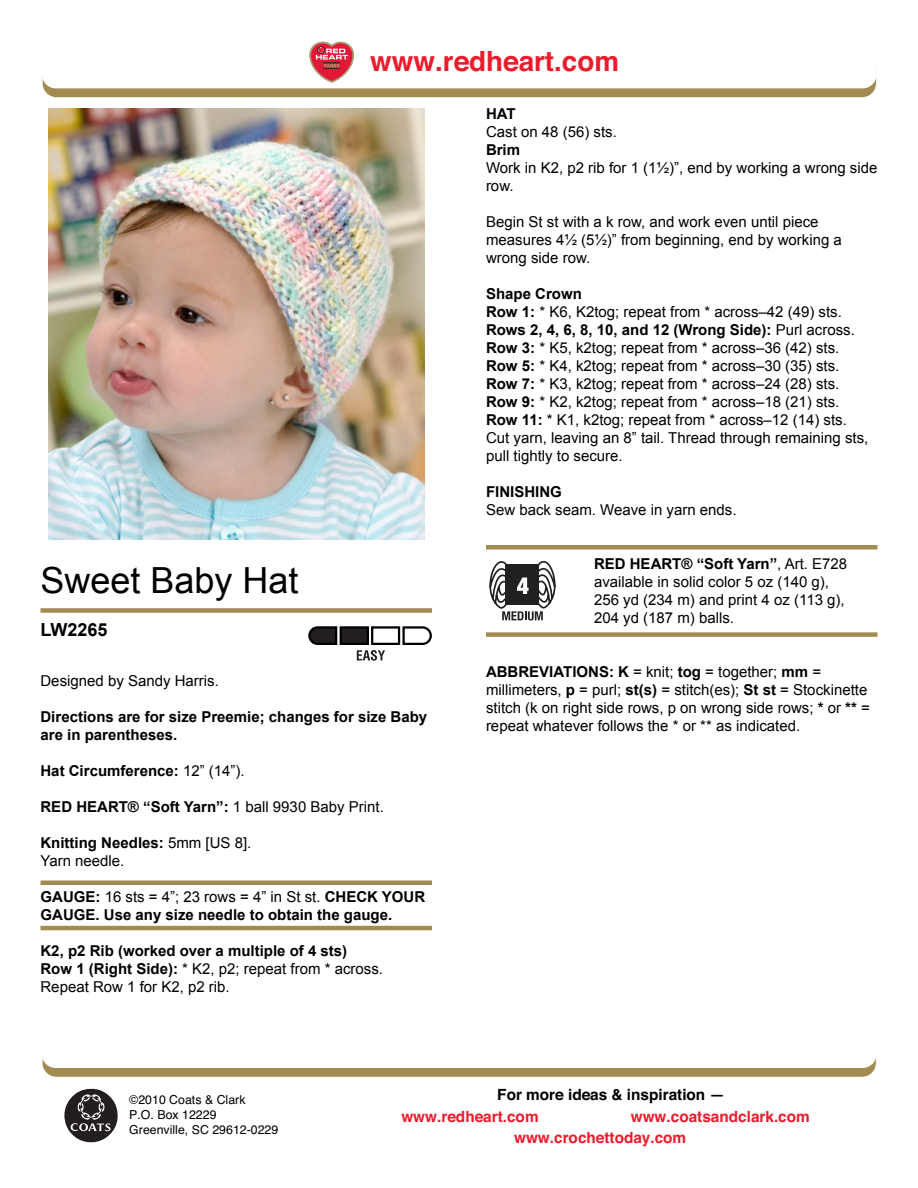
<style>
.page{position:relative;width:918px;height:1188px;background:#fff}
.page>*{position:absolute;margin:0;border:0;box-sizing:border-box;transform-origin:0 0}
.t1{font:36px "Arial";color:#000}
.t2{font:700 27.75px "Helvetica";color:#eb1d2c}
.t3{font:700 18px "Arial";color:#000}
.t4{font:700 15.45px/20.9px "Helvetica";color:#eb1c2c}
.t5{font:700 15.45px "Helvetica";color:#000}
.t6{font:15px/18px "Arial";color:#000}
.t7{font:700 15px/18px "Arial";color:#000}
.t8{font:12.3px/14.9px "Helvetica";color:#000}
.s1{font-weight:400}
.s2{font-weight:700}
</style>
<div class="page">
<svg style="left:42px;top:42px;width:834px;height:56px"></svg>
<svg style="left:42px;top:1057px;width:834px;height:20px"></svg>
<svg style="left:64px;top:1089px;width:54px;height:53px"></svg>
<img style="left:48px;top:108px;width:376px;height:432px">
<div style="left:40px;top:608px;width:392px;height:5px;background:#a18b50"></div>
<svg style="left:308px;top:626px;width:124px;height:35px"></svg>
<div style="left:40px;top:880px;width:392px;height:5px;background:#a18b50"></div>
<hr style="left:40px;top:926px;width:392px;height:4px;background:#a18b50">
<div style="left:486px;top:545px;width:392px;height:5px;background:#a18b50"></div>
<div style="left:486px;top:632px;width:392px;height:5px;background:#a18b50"></div>
<svg style="left:489px;top:561px;width:67px;height:60px"></svg>
<h2 class="t2" style="left:370px;top:36px;width:250px">www.redheart.com</h2>
<h1 class="t1" style="left:40px;top:560px;width:260px">Sweet Baby Hat</h1>
<p class="t3" style="left:40px;top:619px;width:69px">LW2265</p>
<p class="t6" style="left:40px;top:671px;width:180px">Designed by Sandy Harris.</p>
<p class="t7" style="left:40px;top:707px;width:388px">Directions are for size Preemie; changes for size Baby are in parentheses.</p>
<p class="t7" style="left:40px;top:761px;width:206px">Hat Circumference: <span class="s1">12” (14”).</span></p>
<p class="t7" style="left:40px;top:797px;width:345px">RED HEART® “Soft Yarn”: <span class="s1">1 ball 9930 Baby Print.</span></p>
<p class="t6" style="left:40px;top:833px;width:212px"><span class="s2">Knitting Needles:</span> 5mm [US 8].<br>Yarn needle.</p>
<p class="t7" style="left:40px;top:887px;width:386px">GAUGE: <span class="s1">16 sts = 4”; 23 rows = 4” in St st.</span> CHECK YOUR<br>GAUGE. Use any size needle to obtain the gauge.</p>
<p class="t7" style="left:40px;top:941px;width:344px">K2, p2 Rib (worked over a multiple of 4 sts)<br>Row 1 (Right Side): <span class="s1">* K2, p2; repeat from * across.<br>Repeat Row 1 for K2, p2 rib.</span></p>
<p class="t7" style="left:486px;top:105px;width:31px">HAT</p>
<p class="t6" style="left:486px;top:123px;width:132px">Cast on 48 (56) sts.</p>
<p class="t7" style="left:486px;top:141px;width:36px">Brim</p>
<p class="t6" style="left:486px;top:159px;width:393px">Work in K2, p2 rib for 1 (1½)”, end by working a wrong side row.</p>
<p class="t6" style="left:486px;top:213px;width:357px">Begin St st with a k row, and work even until piece measures 4½ (5½)” from beginning, end by working a wrong side row.</p>
<p class="t6" style="left:486px;top:285px;width:384px"><span class="s2">Shape Crown<br>Row 1:</span> * K6, K2tog; repeat from * across–42 (49) sts.<br><span class="s2">Rows 2, 4, 6, 8, 10, and 12 (Wrong Side):</span> Purl across.<br><span class="s2">Row 3:</span> * K5, k2tog; repeat from * across–36 (42) sts.<br><span class="s2">Row 5:</span> * K4, k2tog; repeat from * across–30 (35) sts.<br><span class="s2">Row 7:</span> * K3, k2tog; repeat from * across–24 (28) sts.<br><span class="s2">Row 9:</span> * K2, k2tog; repeat from * across–18 (21) sts.<br><span class="s2">Row 11:</span> * K1, k2tog; repeat from * across–12 (14) sts.<br>Cut yarn, leaving an 8” tail. Thread through remaining sts, pull tightly to secure.</p>
<p class="t7" style="left:486px;top:483px;width:77px">FINISHING</p>
<p class="t6" style="left:486px;top:501px;width:252px">Sew back seam. Weave in yarn ends.</p>
<p class="t6" style="left:594px;top:555px;width:255px"><span class="s2">RED HEART® “Soft Yarn”</span>, Art. E728 available in solid color 5 oz (140 g),<br>256 yd (234 m) and print 4 oz (113 g),<br>204 yd (187 m) balls.</p>
<p class="t7" style="left:486px;top:663px;width:22px">Abbre</p>
<p class="t7" style="left:539px;top:663px;width:20px">viations</p>
<p class="t6" style="left:486px;top:663px;width:385px;text-indent:123px"><span class="s2">: K</span> = knit; <span class="s2">tog</span> = together; <span class="s2">mm</span> = millimeters, <span class="s2">p</span> = purl; <span class="s2">st(s)</span> = stitch(es); <span class="s2">St st</span> = Stockinette stitch (k on right side rows, p on wrong side rows; <span class="s2">*</span> or <span class="s2">**</span> = repeat whatever follows the * or ** as indicated.</p>
<p class="t8" style="left:129px;top:1093px;width:151px">©2010 Coats &amp; Clark<br>P.O. Box 12229<br>Greenville, SC 29612-0229</p>
<p class="t5" style="left:497px;top:1082px;width:229px">For more ideas &amp; inspiration —</p>
<p class="t4" style="left:401px;top:1106px;width:139px">www.redheart.com</p>
<p class="t4" style="left:514px;top:1106px;width:297px;text-indent:117px">www.coatsandclark.com www.crochettoday.com</p>
</div>
